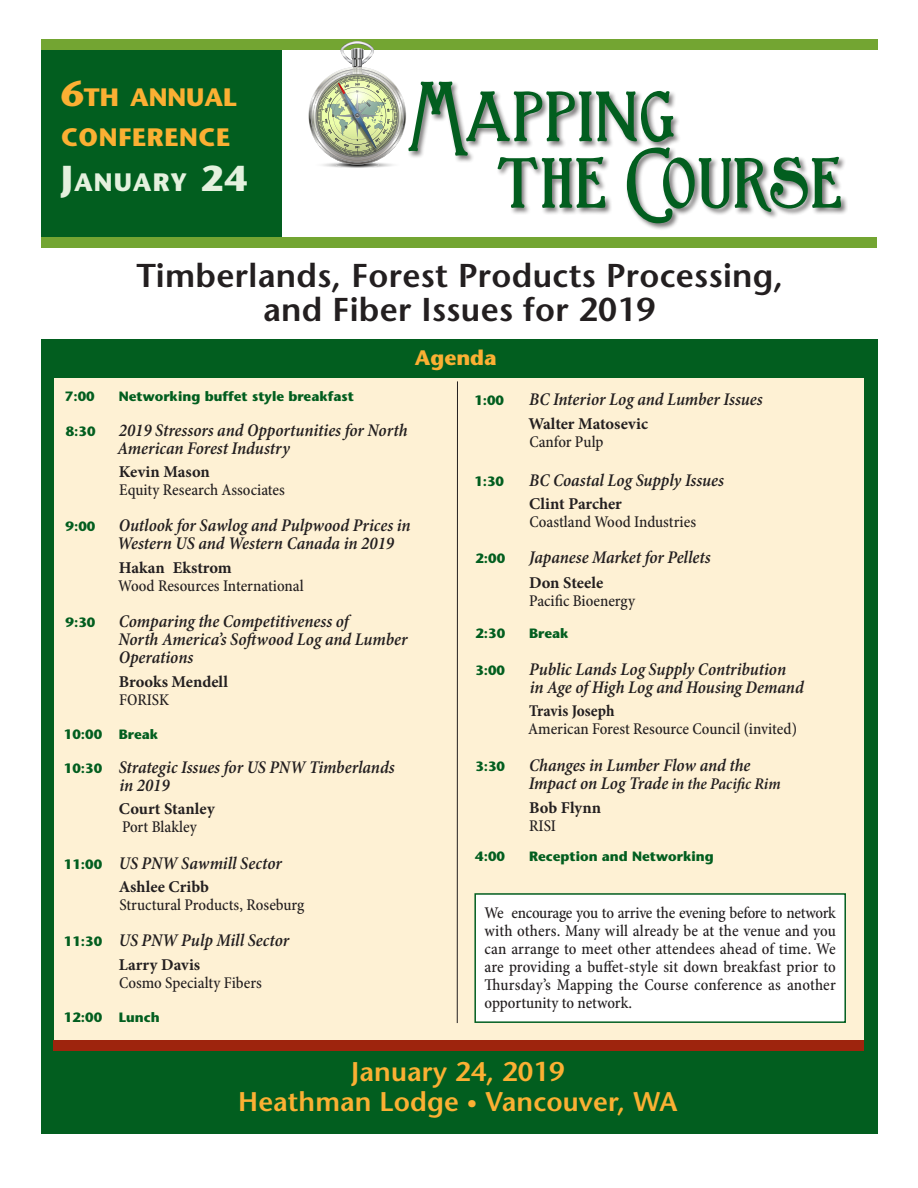
<style>
.page{position:relative;width:918px;height:1188px;background:#fff}
.page>*{position:absolute;margin:0;border:0;box-sizing:border-box;transform-origin:0 0}
.t1{font:700 57.6px "Great Bromwich";letter-spacing:.01em;color:#025e1f}
.t2{font:600 33px/34.5px "Stone Sans Std";letter-spacing:.01em;color:#231f20;text-align:center}
.t3{font:600 27px/30px "Stone Sans Std";letter-spacing:.005em;color:#fbb033;text-align:center}
.t4{font:700 25.2px/40.5px "Stone Sans Std";letter-spacing:.03em;color:#fbb033}
.t5{font:700 25.2px "Stone Sans Std";letter-spacing:.045em;color:#e4f1de}
.Headers_2{font:700 21px "Stone Sans Std";color:#fbb033}
.t6{font:italic 600 condensed 18px/18px "Minion Pro";letter-spacing:-.005em;color:#231f20}
.Author_name_and_affi{font:500 condensed 16.5px/18px "Minion Pro";color:#231f20}
.Author_name_and_affi-2{font:700 16.5px/18px "Minion Pro";color:#231f20}
.Author_name_and_affi-3{font:700 13.5px "Stone Sans Std";color:#025e1f}
.s1{font-size:36px}
.s2{font-weight:700;font-stretch:normal}
.s3{font-weight:500;font-stretch:condensed}
.s4{font-family:"Stone Sans Std";font-weight:700;font-style:normal;font-stretch:normal;font-size:13.5px;color:#025e1f}
.s5{font-weight:700}
.s6{font-size:16.5px}
.s7{font-size:21px}
</style>
<div class="page">
<div style="left:41px;top:339px;width:837px;height:795px;background:#025e1f"></div>
<div style="left:55px;top:378px;width:809px;height:666px;background:#fef1d4"></div>
<hr style="left:457px;top:381px;width:1px;height:642px;background:#231f20">
<div style="left:475px;top:894px;width:370px;height:128px;background:#fff"></div>
<div style="left:474px;top:893px;width:372px;height:130px;border:2px solid #025e1f"></div>
<div style="left:54px;top:1041px;width:810px;height:10px;background:#9e240d"></div>
<div style="left:41px;top:47px;width:240px;height:196px;background:#025e1f"></div>
<div style="left:41px;top:238px;width:836px;height:10px;background:#73a532"></div>
<div style="left:41px;top:40px;width:837px;height:10px;background:#73a532"></div>
<div style="left:408px;top:80px;width:440px;height:151px;background:#231f20;opacity:.6"></div>
<img style="left:336px;top:165px;width:43px;height:3px">
<svg style="left:308px;top:41px;width:98px;height:124px"></svg>
<p class="t4" style="left:61px;top:77px;width:178px"><span class="s1">6</span>TH ANNUAL<br>CONFERENCE</p>
<p class="t5" style="left:61px;top:167px;width:188px"><span class="s1">J</span>ANUARY <span class="s1">24</span></p>
<p class="t1" style="left:407px;top:87px;width:270px">Mapping</p>
<p class="t1" style="left:496px;top:153px;width:348px">the Course</p>
<p class="t2" style="left:137px;top:258px;width:648px">Timberlands, Forest Products Processing, and Fiber Issues for 2019</p>
<p class="Headers_2" style="left:415px;top:345px;width:83px">Agenda</p>
<p class="Author_name_and_affi-3" style="left:65px;top:389px;width:31px">7:00</p>
<p class="Author_name_and_affi-3" style="left:119px;top:389px;width:237px">Networking buffet style breakfast</p>
<p class="Author_name_and_affi-3" style="left:66px;top:423px;width:31px">8:30</p>
<p class="t6" style="left:117px;top:422px;width:292px">2019 Stressors and Opportunities for North<br>American Forest Industry</p>
<p class="Author_name_and_affi" style="left:119px;top:463px;width:168px"><span class="s2">Kevin Mason<br></span>Equity Research Associates</p>
<p class="Author_name_and_affi-3" style="left:66px;top:519px;width:31px">9:00</p>
<p class="t6" style="left:117px;top:517px;width:295px">Outlook for Sawlog and Pulpwood Prices in<br>Western US and Western Canada in 2019</p>
<p class="Author_name_and_affi" style="left:118px;top:559px;width:187px"><span class="s2">Hakan Ekstrom<br></span>Wood Resources International</p>
<p class="Author_name_and_affi-3" style="left:66px;top:614px;width:31px">9:30</p>
<p class="t6" style="left:119px;top:613px;width:291px">Comparing the Competitiveness of<br>North America’s Softwood Log and Lumber<br>Operations</p>
<p class="Author_name_and_affi-2" style="left:119px;top:672px;width:110px">Brooks Mendell<br><span class="s3">FORISK</span></p>
<p class="Author_name_and_affi-3" style="left:64px;top:726px;width:96px">10:00 Break</p>
<p class="t6" style="left:119px;top:759px;width:277px;text-indent:-55px"><span class="s4">10:30</span> Strategic Issues for US PNW Timberlands in 2019</p>
<p class="Author_name_and_affi-2" style="left:119px;top:800px;width:97px">Court Stanley<br><span class="s3">Port Blakley</span></p>
<p class="t6" style="left:64px;top:855px;width:219px"><span class="s4">11:00</span> US PNW Sawmill Sector</p>
<p class="Author_name_and_affi" style="left:119px;top:879px;width:187px"><span class="s2">Ashlee Cribb<br></span>Structural Products, Roseburg</p>
<p class="t6" style="left:64px;top:932px;width:227px"><span class="s4">11:30</span> US PNW Pulp Mill Sector</p>
<p class="Author_name_and_affi" style="left:119px;top:956px;width:145px"><span class="s2">Larry Davis<br></span>Cosmo Specialty Fibers</p>
<p class="Author_name_and_affi-3" style="left:64px;top:1009px;width:97px">12:00 Lunch</p>
<p class="Author_name_and_affi-3" style="left:474px;top:392px;width:31px">1:00</p>
<p class="t6" style="left:529px;top:391px;width:235px">BC Interior Log and Lumber Issues</p>
<p class="Author_name_and_affi-2" style="left:529px;top:414px;width:121px">Walter Matosevic<br><span class="s3">Canfor Pulp</span></p>
<p class="Author_name_and_affi-3" style="left:474px;top:473px;width:31px">1:30</p>
<p class="t6" style="left:529px;top:472px;width:196px">BC Coastal Log Supply Issues</p>
<p class="Author_name_and_affi" style="left:529px;top:495px;width:168px"><span class="s2">Clint Parcher<br></span>Coastland Wood Industries</p>
<p class="Author_name_and_affi-3" style="left:475px;top:551px;width:31px">2:00</p>
<p class="t6" style="left:529px;top:549px;width:183px">Japanese Market for Pellets</p>
<p class="Author_name_and_affi" style="left:529px;top:574px;width:107px"><span class="s2">Don Steele<br></span>Pacific Bioenergy</p>
<p class="Author_name_and_affi-3" style="left:475px;top:626px;width:31px">2:30</p>
<p class="Author_name_and_affi-3" style="left:529px;top:626px;width:41px">Break</p>
<p class="Author_name_and_affi-3" style="left:475px;top:662px;width:31px">3:00</p>
<p class="t6" style="left:529px;top:661px;width:276px">Public Lands Log Supply Contribution in Age of High Log and Housing Demand</p>
<p class="Author_name_and_affi" style="left:528px;top:703px;width:270px"><span class="s5">Travis Joseph<br></span>American Forest Resource Council (invited)</p>
<p class="Author_name_and_affi-3" style="left:475px;top:758px;width:31px">3:30</p>
<p class="t6" style="left:529px;top:756px;width:253px">Changes in Lumber Flow and the<br>Impact on Log Trade <span class="s6">in the Pacific Rim</span></p>
<p class="Author_name_and_affi-2" style="left:529px;top:799px;width:73px">Bob Flynn<br><span class="s3">RISI</span></p>
<p class="Author_name_and_affi-3" style="left:475px;top:848px;width:31px">4:00</p>
<p class="Author_name_and_affi-3" style="left:529px;top:848px;width:186px">Reception and Networking</p>
<p class="Author_name_and_affi" style="left:485px;top:904px;width:353px;text-align:justify">We encourage you to arrive the evening before to network with others. Many will already be at the venue and you can arrange to meet other attendees ahead of time. We are providing a buffet-style sit down breakfast prior to Thursday’s Mapping the Course conference as another opportunity to network.</p>
<p class="t3" style="left:238px;top:1057px;width:441px">January 24, 2019<br>Heathman Lodge <span class="s7">•</span> Vancouver, WA</p>
</div>
